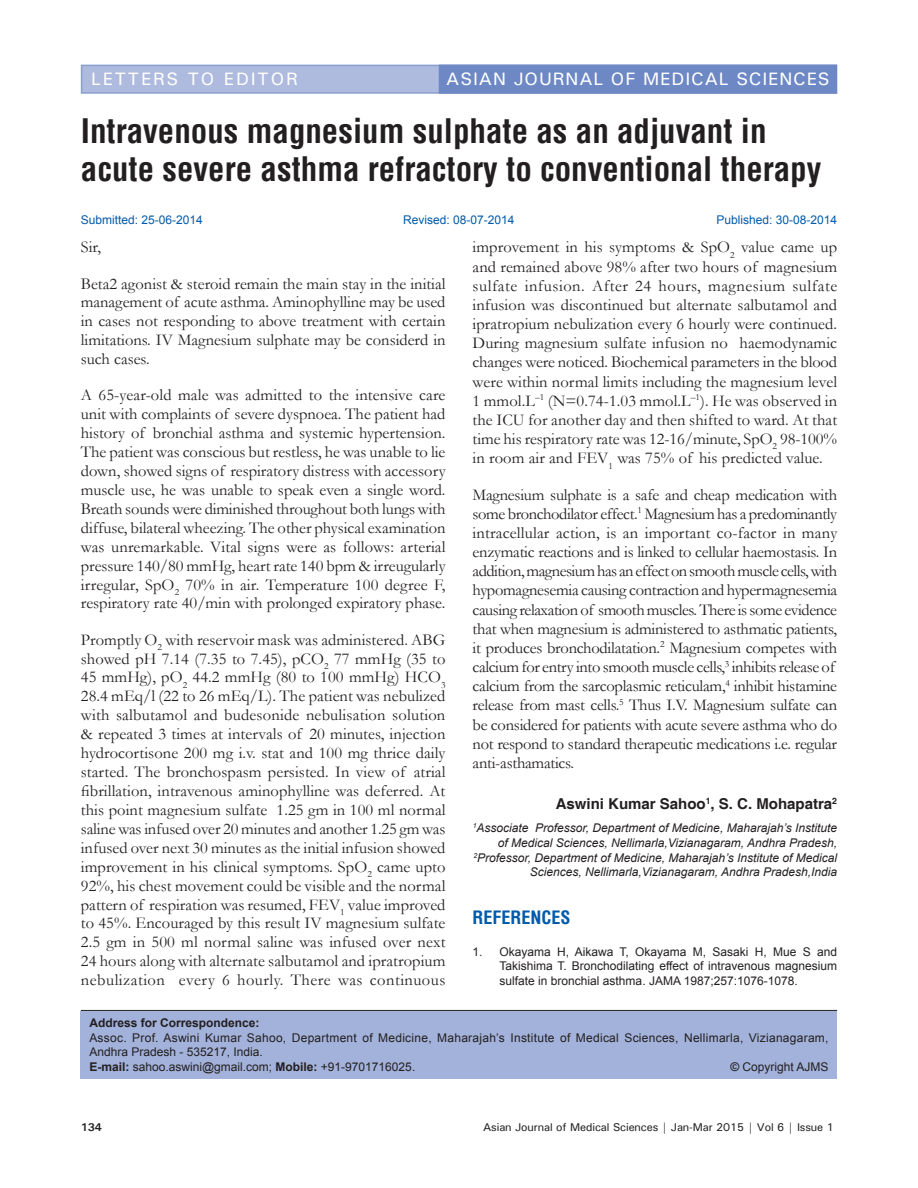
<style>
.page{position:relative;width:918px;height:1188px;background:#fff}
.page>*{position:absolute;margin:0;border:0;box-sizing:border-box;transform-origin:0 0}
.AT{font:700 condensed 33px/37.5px "Helvetica";color:#231f20}
.AH{font:500 18px "Univers";letter-spacing:.05em;color:#fff}
.AH-2{font:500 18px "Univers";letter-spacing:.1em;color:#fff}
.t1{font:700 condensed 18px "Helvetica";color:#015aaa}
.TX{font:16.5px/18.9px "Garamond";letter-spacing:-.015em;color:#231f20;text-align:justify}
.AU_LTE{font:700 15px "Helvetica";color:#231f20}
.L_AFF{font:italic 12px/14.9px "Arial";color:#231f20;text-align:right}
.REF{font:12px/14.9px "Arial";color:#231f20;text-align:justify}
.ADD{font:12px/14.4px "Arial";letter-spacing:.02em;color:#231f20}
.Email{font:12px "Arial";color:#231f20}
.HIS_1{font:12px "Arial";color:#015aaa}
.ADDH{font:700 12px "Arial";color:#231f20}
.t2{font:500 11.25px "Univers";letter-spacing:-.01em;color:#231f20}
.t3{font:700 11.25px "Univers";color:#231f20}
.s1{font-weight:700}
</style>
<div class="page">
<div style="left:81px;top:1011px;width:756px;height:67px;background:#a3b2da"></div>
<hr style="left:81px;top:1010px;width:756px;height:1px;background:#231f20">
<div style="left:82px;top:65px;width:754px;height:28px;background:#aebade"></div>
<div style="left:81px;top:65px;width:756px;height:29px;border:2px solid #8b9fd1"></div>
<div style="left:440px;top:65px;width:396px;height:28px;background:#6d88c5"></div>
<div style="left:439px;top:65px;width:398px;height:29px;border:2px solid #6d88c5"></div>
<p class="AH-2" style="left:91px;top:67px;width:208px">LETTERS TO EDITOR</p>
<p class="AH" style="left:446px;top:68px;width:385px">ASIAN JOURNAL OF MEDICAL SCIENCES</p>
<p class="AT" style="left:81px;top:112px;width:742px">Intravenous magnesium sulphate as an adjuvant in acute severe asthma refractory to conventional therapy</p>
<p class="HIS_1" style="left:81px;top:211px;width:124px">Submitted: 25‑06‑2014</p>
<p class="HIS_1" style="left:403px;top:211px;width:113px">Revised: 08‑07‑2014</p>
<p class="HIS_1" style="left:716px;top:211px;width:122px">Published: 30‑08‑2014</p>
<p class="TX" style="left:81px;top:237px;width:22px">Sir,</p>
<p class="TX" style="left:81px;top:273px;width:366px">Beta2 agonist &amp; steroid remain the main stay in the initial management of acute asthma. Aminophylline may be used in cases not responding to above treatment with certain limitations. IV Magnesium sulphate may be considerd in such cases.</p>
<p class="TX" style="left:81px;top:385px;width:366px">A 65-year-old male was admitted to the intensive care unit with complaints of severe dyspnoea. The patient had history of bronchial asthma and systemic hypertension.<br>The patient was conscious but restless, he was unable to lie down, showed signs of respiratory distress with accessory muscle use, he was unable to speak even a single word.<br>Breath sounds were diminished throughout both lungs with diffuse, bilateral wheezing. The other physical examination was unremarkable. Vital signs were as follows: arterial pressure 140/80 mmHg, heart rate 140 bpm &amp; irreugularly irregular, SpO<sub>2</sub> 70% in air. Temperature 100 degree F, respiratory rate 40/min with prolonged expiratory phase.</p>
<p class="TX" style="left:81px;top:630px;width:366px">Promptly O<sub>2</sub> with reservoir mask was administered. ABG showed pH 7.14 (7.35 to 7.45), pCO<sub>2</sub> 77 mmHg (35 to 45 mmHg), pO<sub>2</sub> 44.2 mmHg (80 to 100 mmHg) HCO<sub>3<br></sub>28.4 mEq/l (22 to 26 mEq/L). The patient was nebulized with salbutamol and budesonide nebulisation solution &amp; repeated 3 times at intervals of 20 minutes, injection hydrocortisone 200 mg i.v. stat and 100 mg thrice daily started. The bronchospasm persisted. In view of atrial fibrillation, intravenous aminophylline was deferred. At this point magnesium sulfate 1.25 gm in 100 ml normal saline was infused over 20 minutes and another 1.25 gm was infused over next 30 minutes as the initial infusion showed improvement in his clinical symptoms. SpO<sub>2</sub> came upto 92%, his chest movement could be visible and the normal pattern of respiration was resumed, FEV<sub>1</sub> value improved to 45%. Encouraged by this result IV magnesium sulfate 2.5 gm in 500 ml normal saline was infused over next 24 hours along with alternate salbutamol and ipratropium nebulization every 6 hourly. There was continuous</p>
<p class="TX" style="left:473px;top:237px;width:366px">improvement in his symptoms &amp; SpO<sub>2</sub> value came up and remained above 98% after two hours of magnesium sulfate infusion. After 24 hours, magnesium sulfate infusion was discontinued but alternate salbutamol and ipratropium nebulization every 6 hourly were continued.<br>During magnesium sulfate infusion no haemodynamic changes were noticed. Biochemical parameters in the blood were within normal limits including the magnesium level 1 mmol.L<sup>–1</sup> (N=0.74-1.03 mmol.L<sup>–1</sup>). He was observed in the ICU for another day and then shifted to ward. At that time his respiratory rate was 12-16/minute, SpO<sub>2</sub> 98-100% in room air and FEV<sub>1</sub> was 75% of his predicted value.</p>
<p class="TX" style="left:473px;top:484px;width:366px;text-align:left">Magnesium sulphate is a safe and cheap medication with some bronchodilator effect.<sup>1</sup> Magnesium has a predominantly intracellular action, is an important co-factor in many enzymatic reactions and is linked to cellular haemostasis. In addition, magnesium has an effect on smooth muscle cells, with hypomagnesemia causing contraction and hypermagnesemia causing relaxation of smooth muscles. There is some evidence that when magnesium is administered to asthmatic patients, it produces bronchodilatation.<sup>2</sup> Magnesium competes with calcium for entry into smooth muscle cells,<sup>3</sup> inhibits release of calcium from the sarcoplasmic reticulam,<sup>4</sup> inhibit histamine release from mast cells.<sup>5</sup> Thus I.V. Magnesium sulfate can be considered for patients with acute severe asthma who do not respond to standard therapeutic medications i.e. regular anti-asthamatics.</p>
<p class="AU_LTE" style="left:556px;top:794px;width:283px">Aswini Kumar Sahoo<sup>1</sup>, S. C. Mohapatra<sup>2</sup></p>
<p class="L_AFF" style="left:473px;top:821px;width:366px"><sup>1</sup>Associate Professor, Department of Medicine, Maharajah’s Institute of Medical Sciences, Nellimarla,Vizianagaram, Andhra Pradesh, <sup>2</sup>Professor, Department of Medicine, Maharajah’s Institute of Medical Sciences, Nellimarla,Vizianagaram, Andhra Pradesh,India</p>
<h1 class="t1" style="left:473px;top:905px;width:100px">REFERENCES</h1>
<p class="REF" style="left:500px;top:944px;width:339px;text-indent:-27px">1. Okayama H, Aikawa T, Okayama M, Sasaki H, Mue S and Takishima T. Bronchodilating effect of intravenous magnesium sulfate in bronchial asthma. JAMA 1987;257:1076-1078.</p>
<p class="ADDH" style="left:89px;top:1015px;width:172px">Address for Correspondence:</p>
<p class="ADD" style="left:89px;top:1030px;width:741px">Assoc. Prof. Aswini Kumar Sahoo, Department of Medicine, Maharajah’s Institute of Medical Sciences, Nellimarla, Vizianagaram,<br>Andhra Pradesh - 535217, India.</p>
<p class="Email" style="left:89px;top:1058px;width:327px"><span class="s1">E-mail:</span> sahoo.aswini@gmail.com; <span class="s1">Mobile:</span> +91-9701716025.</p>
<p class="Email" style="left:730px;top:1058px;width:100px"><span class="s1">©</span> Copyright AJMS</p>
<p class="t3" style="left:81px;top:1120px;width:23px">134</p>
<p class="t2" style="left:483px;top:1120px;width:352px">Asian Journal of Medical Sciences | Jan-Mar 2015 | Vol 6 | Issue 1</p>
</div>
